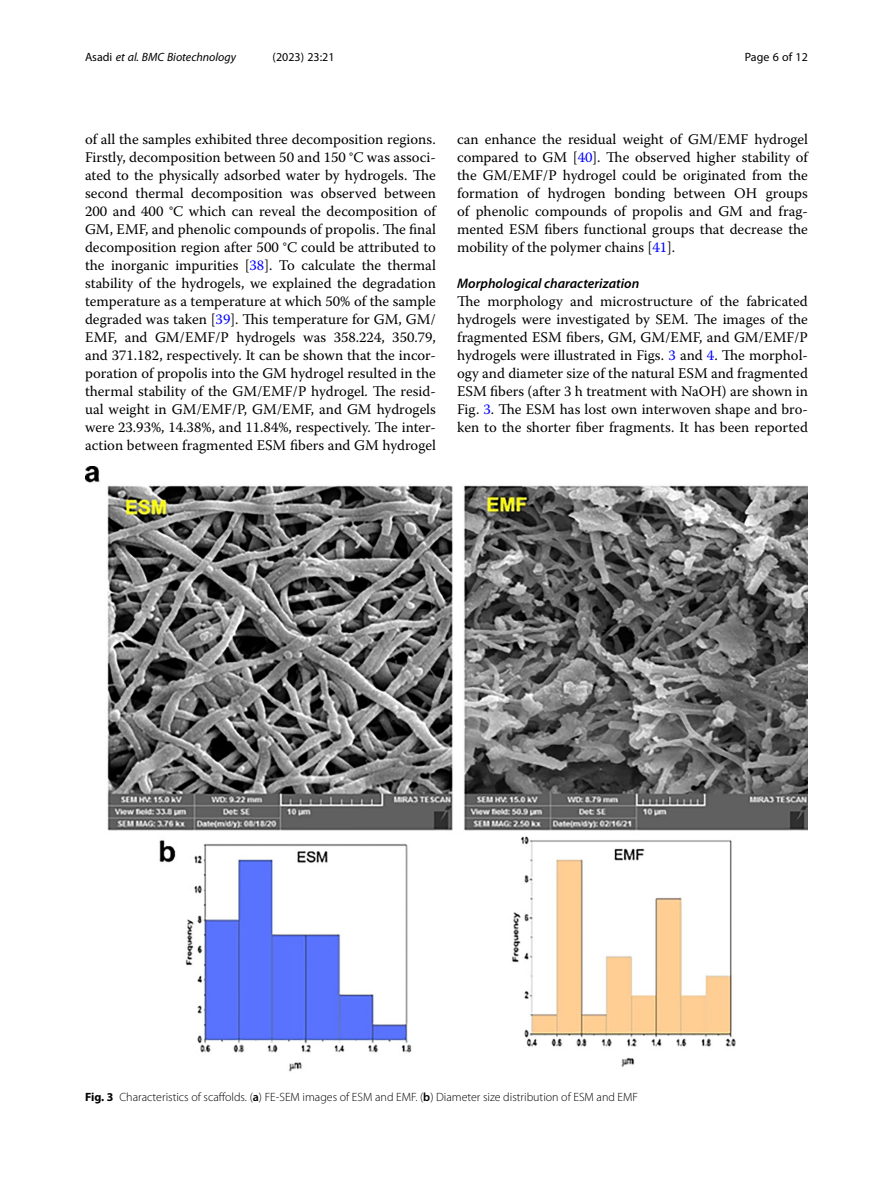
<style>
.page{position:relative;width:893px;height:1191px;background:#fff}
.page>*{position:absolute;margin:0;border:0;box-sizing:border-box;transform-origin:0 0}
.Body_Text{font:14.7px/18px "Warnock Pro";color:#000;text-align:justify}
.Head_3{font:italic 600 13.8px "Myriad Pro";color:#000}
.Figure_Caption{font:300 12px "Myriad Pro";color:#000}
.t1{font:italic 12px "Myriad Pro";color:#000}
.t2{font:12px "Myriad Pro";color:#000}
.s1{font-style:normal}
.s2{color:#00f}
.s3{font-weight:700}
.s4{font-weight:600}
</style>
<div class="page">
<img style="left:85px;top:466px;width:723px;height:606px">
<p class="t1" style="left:85px;top:50px;width:153px"><span class="s1">Asadi</span> et al. BMC Biotechnology</p>
<p class="t2" style="left:273px;top:50px;width:63px">(2023) 23:21</p>
<p class="t2" style="left:745px;top:50px;width:65px">Page 6 of 12</p>
<p class="Body_Text" style="left:85px;top:130px;width:352px">of all the samples exhibited three decomposition regions.<br>Firstly, decomposition between 50 and 150 °C was associ&shy;ated to the physically adsorbed water by hydrogels. The second thermal decomposition was observed between 200 and 400 °C which can reveal the decomposition of GM, EMF, and phenolic compounds of propolis. The final decomposition region after 500 °C could be attributed to the inorganic impurities [<span class="s2">38</span>]. To calculate the thermal stability of the hydrogels, we explained the degradation temperature as a temperature at which 50% of the sample degraded was taken [<span class="s2">39</span>]. This temperature for GM, GM/ EMF, and GM/EMF/P hydrogels was 358.224, 350.79, and 371.182, respectively. It can be shown that the incor&shy;poration of propolis into the GM hydrogel resulted in the thermal stability of the GM/EMF/P hydrogel. The resid&shy;ual weight in GM/EMF/P, GM/EMF, and GM hydrogels were 23.93%, 14.38%, and 11.84%, respectively. The inter&shy;action between fragmented ESM fibers and GM hydrogel</p>
<p class="Body_Text" style="left:457px;top:130px;width:352px">can enhance the residual weight of GM/EMF hydrogel compared to GM [<span class="s2">40</span>]. The observed higher stability of the GM/EMF/P hydrogel could be originated from the formation of hydrogen bonding between OH groups of phenolic compounds of propolis and GM and frag&shy;mented ESM fibers functional groups that decrease the mobility of the polymer chains [<span class="s2">41</span>].</p>
<p class="Head_3" style="left:457px;top:275px;width:184px">Morphological characterization</p>
<p class="Body_Text" style="left:457px;top:292px;width:352px">The morphology and microstructure of the fabricated hydrogels were investigated by SEM. The images of the fragmented ESM fibers, GM, GM/EMF, and GM/EMF/P hydrogels were illustrated in Figs. <span class="s2">3</span> and <span class="s2">4</span>. The morphol&shy;ogy and diameter size of the natural ESM and fragmented ESM fibers (after 3 h treatment with NaOH) are shown in Fig. <span class="s2">3</span>. The ESM has lost own interwoven shape and bro&shy;ken to the shorter fiber fragments. It has been reported</p>
<p class="Figure_Caption" style="left:85px;top:1090px;width:554px"><span class="s3">Fig. 3</span> Characteristics of scaffolds. (<span class="s4">a</span>) FE-SEM images of ESM and EMF. (<span class="s4">b</span>) Diameter size distribution of ESM and EMF</p>
</div>
